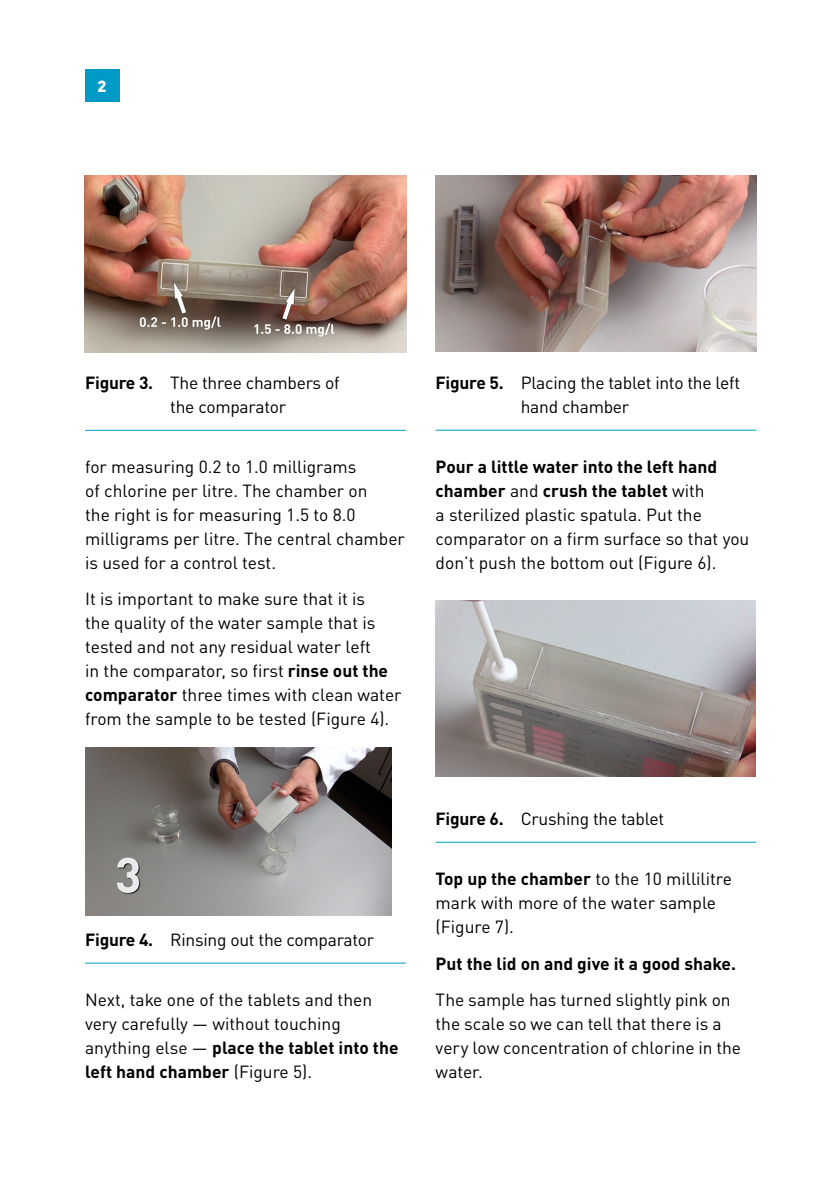
<style>
.page{position:relative;width:840px;height:1191px;background:#fff}
.page>*{position:absolute;margin:0;border:0;box-sizing:border-box;transform-origin:0 0}
.t1{font:17.4px/24px "DINOT";color:#000}
.t2{font:700 17.4px "DINOT";color:#000}
.t3{font:900 16px "DINOT";color:#fff}
.s1{font-weight:700}
</style>
<div class="page">
<div style="left:85px;top:69px;width:34px;height:33px;background:#009ac7"></div>
<hr style="left:85px;top:430px;width:320px;height:1px;background:#009ac7">
<hr style="left:85px;top:962px;width:320px;height:1px;background:#009ac7">
<img style="left:85px;top:176px;width:321px;height:177px">
<img style="left:85px;top:747px;width:306px;height:169px">
<hr style="left:435px;top:430px;width:320px;height:1px;background:#009ac7">
<hr style="left:435px;top:841px;width:320px;height:1px;background:#009ac7">
<img style="left:435px;top:176px;width:320px;height:175px">
<img style="left:435px;top:600px;width:320px;height:176px">
<p class="t3" style="left:97px;top:76px;width:10px">2</p>
<p class="t1" style="left:170px;top:370px;width:171px;text-indent:-85px"><span class="s1">Figure 3.</span> The three chambers of the comparator</p>
<p class="t1" style="left:85px;top:454px;width:321px">for measuring 0.2 to 1.0 milligrams<br>of chlorine per litre. The chamber on<br>the right is for measuring 1.5 to 8.0 milligrams per litre. The central chamber is used for a control test.</p>
<p class="t1" style="left:85px;top:586px;width:318px">It is important to make sure that it is<br>the quality of the water sample that is tested and not any residual water left<br>in the comparator, so first <span class="s1">rinse out the comparator</span> three times with clean water from the sample to be tested (Figure 4).</p>
<p class="t1" style="left:520px;top:370px;width:221px;text-indent:-85px"><span class="s1">Figure 5.</span> Placing the tablet into the left hand chamber</p>
<p class="t1" style="left:435px;top:454px;width:315px"><span class="s1">Pour a little water into the left hand chamber</span> and <span class="s1">crush the tablet</span> with<br>a sterilized plastic spatula. Put the comparator on a firm surface so that you don’t push the bottom out (Figure 6).</p>
<p class="t1" style="left:85px;top:927px;width:290px"><span class="s1">Figure 4.</span> Rinsing out the comparator</p>
<p class="t1" style="left:85px;top:987px;width:315px">Next, take one of the tablets and then very carefully — without touching anything else — <span class="s1">place the tablet into the left hand chamber</span> (Figure 5).</p>
<p class="t1" style="left:435px;top:806px;width:230px"><span class="s1">Figure 6.</span> Crushing the tablet</p>
<p class="t1" style="left:435px;top:866px;width:298px"><span class="s1">Top up the chamber</span> to the 10 millilitre mark with more of the water sample (Figure 7).</p>
<p class="t2" style="left:435px;top:952px;width:302px">Put the lid on and give it a good shake.</p>
<p class="t1" style="left:435px;top:988px;width:307px">The sample has turned slightly pink on the scale so we can tell that there is a very low concentration of chlorine in the water.</p>
</div>
